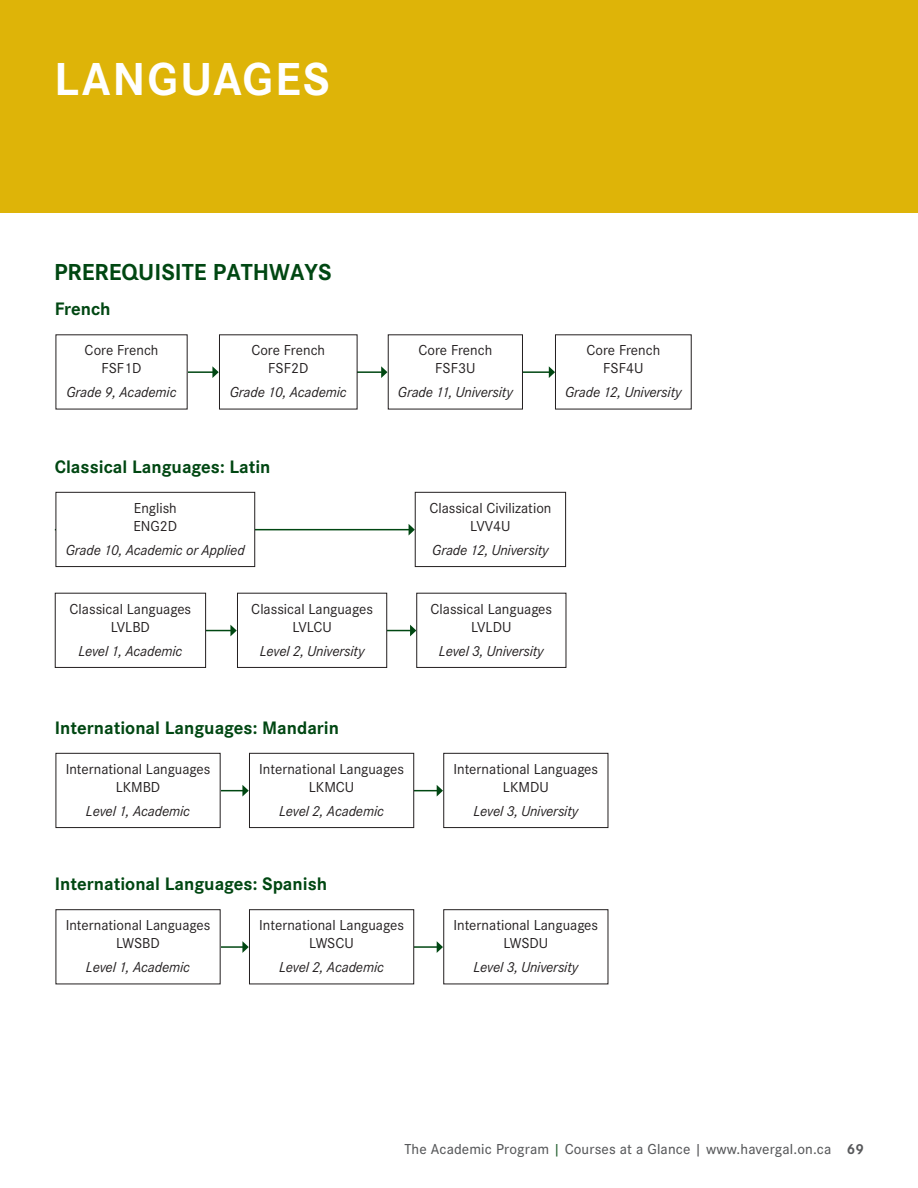
<style>
.page{position:relative;width:918px;height:1188px;background:#fff}
.page>*{position:absolute;margin:0;border:0;box-sizing:border-box;transform-origin:0 0}
.t1{font:700 48px "Corporate S";letter-spacing:.04em;color:#fff}
.t2{font:700 24px "Corporate S";color:#004712}
.t3{font:700 18.75px "Corporate S";color:#004712}
.t4{font:15px/18px "Corporate S";color:#231f20;text-align:center}
.t5{font:italic 15px "Corporate S";letter-spacing:-.01em;color:#231f20}
.t6{font:500 15px "Corporate S";letter-spacing:.01em;color:#58595b}
.s1{color:#276232}
.s2{font-weight:700}
</style>
<div class="page">
<div style="left:0;top:0;width:918px;height:213px;background:#deb408"></div>
<hr style="left:123px;top:371px;width:90px;height:2px;background:#004712">
<svg style="left:212px;top:366px;width:7px;height:12px"></svg>
<hr style="left:153px;top:790px;width:90px;height:1px;background:#004712">
<svg style="left:242px;top:785px;width:7px;height:12px"></svg>
<hr style="left:153px;top:946px;width:90px;height:2px;background:#004712">
<svg style="left:242px;top:941px;width:7px;height:12px"></svg>
<hr style="left:55px;top:529px;width:354px;height:1px;background:#004712">
<svg style="left:409px;top:524px;width:6px;height:12px"></svg>
<hr style="left:291px;top:371px;width:91px;height:2px;background:#004712">
<svg style="left:381px;top:366px;width:6px;height:12px"></svg>
<hr style="left:347px;top:790px;width:90px;height:1px;background:#004712">
<svg style="left:437px;top:785px;width:6px;height:11px"></svg>
<hr style="left:347px;top:946px;width:90px;height:2px;background:#004712">
<svg style="left:437px;top:941px;width:6px;height:12px"></svg>
<hr style="left:141px;top:630px;width:90px;height:1px;background:#004712">
<svg style="left:230px;top:625px;width:7px;height:11px"></svg>
<hr style="left:459px;top:371px;width:91px;height:2px;background:#004712">
<svg style="left:549px;top:366px;width:6px;height:12px"></svg>
<hr style="left:320px;top:630px;width:91px;height:1px;background:#004712">
<svg style="left:410px;top:625px;width:6px;height:11px"></svg>
<div style="left:388px;top:335px;width:134px;height:74px;background:#fff"></div>
<div style="left:388px;top:334px;width:135px;height:75px;border:1px solid #231f20"></div>
<div style="left:443px;top:753px;width:165px;height:75px;border:1px solid #231f20"></div>
<div style="left:443px;top:909px;width:165px;height:75px;border:1px solid #231f20"></div>
<div style="left:237px;top:593px;width:150px;height:74px;background:#fff"></div>
<div style="left:237px;top:593px;width:150px;height:75px;border:1px solid #231f20"></div>
<div style="left:555px;top:334px;width:137px;height:75px;border:1px solid #231f20"></div>
<div style="left:416px;top:593px;width:150px;height:75px;border:1px solid #231f20"></div>
<div style="left:56px;top:335px;width:131px;height:74px;background:#fff"></div>
<div style="left:56px;top:753px;width:164px;height:75px;background:#fff"></div>
<div style="left:56px;top:753px;width:165px;height:75px;border:1px solid #231f20"></div>
<div style="left:56px;top:910px;width:164px;height:74px;background:#fff"></div>
<div style="left:56px;top:909px;width:165px;height:75px;border:1px solid #231f20"></div>
<div style="left:56px;top:492px;width:199px;height:75px;background:#fff"></div>
<div style="left:56px;top:492px;width:199px;height:75px;border:1px solid #231f20"></div>
<div style="left:219px;top:335px;width:138px;height:74px;background:#fff"></div>
<div style="left:249px;top:753px;width:165px;height:75px;background:#fff"></div>
<div style="left:249px;top:753px;width:165px;height:75px;border:1px solid #231f20"></div>
<div style="left:249px;top:910px;width:165px;height:74px;background:#fff"></div>
<div style="left:249px;top:909px;width:165px;height:75px;border:1px solid #231f20"></div>
<div style="left:415px;top:492px;width:151px;height:75px;border:1px solid #231f20"></div>
<div style="left:55px;top:593px;width:151px;height:74px;background:#fff"></div>
<div style="left:55px;top:593px;width:151px;height:75px;border:1px solid #231f20"></div>
<h1 class="t1" style="left:54px;top:52px;width:278px">LANGUAGES</h1>
<h2 class="t2" style="left:54px;top:258px;width:279px">PREREQUISITE PATHWAYS</h2>
<p class="t3" style="left:55px;top:298px;width:57px">French</p>
<p class="t4" style="left:85px;top:341px;width:75px">Core French<br>FSF1D</p>
<p class="t5" style="left:66px;top:384px;width:112px">Grade 9, Academic</p>
<p class="t4" style="left:251px;top:341px;width:75px">Core French<br>FSF2D</p>
<p class="t5" style="left:230px;top:384px;width:119px">Grade 10, Academic</p>
<p class="t3" style="left:55px;top:456px;width:217px">Classical Languages: Latin</p>
<p class="t4" style="left:133px;top:499px;width:45px;text-align:left">English<br>ENG2D</p>
<p class="t5" style="left:66px;top:541px;width:180px">Grade 10, Academic or Applied</p>
<p class="t4" style="left:70px;top:600px;width:123px">Classical Languages<br>LVLBD</p>
<p class="t5" style="left:78px;top:642px;width:106px">Level 1, Academic</p>
<p class="t4" style="left:251px;top:600px;width:123px">Classical Languages<br>LVLCU</p>
<p class="t5" style="left:260px;top:642px;width:106px">Level 2, University</p>
<p class="t3" style="left:55px;top:717px;width:286px">International Languages: Mandarin</p>
<p class="t4" style="left:418px;top:341px;width:75px">Core French<br>FSF3U</p>
<p class="t5" style="left:398px;top:384px;width:116px">Grade 11, University</p>
<p class="t4" style="left:586px;top:341px;width:75px">Core French<br>FSF4U</p>
<p class="t5" style="left:565px;top:384px;width:118px">Grade 12, University</p>
<p class="t4" style="left:429px;top:499px;width:124px">Classical Civilization<br>LVV4U</p>
<p class="t5" style="left:432px;top:541px;width:118px">Grade 12, University</p>
<p class="t4" style="left:431px;top:600px;width:123px">Classical Languages<br>LVLDU</p>
<p class="t5" style="left:439px;top:642px;width:106px">Level 3, University</p>
<p class="t4" style="left:66px;top:760px;width:146px">International Languages<br>LKMBD</p>
<p class="t5" style="left:86px;top:802px;width:106px">Level 1, Academic</p>
<p class="t4" style="left:259px;top:760px;width:146px">International Languages<br>LKMCU</p>
<p class="t5" style="left:279px;top:802px;width:106px">Level 2, Academic</p>
<p class="t3" style="left:55px;top:873px;width:274px">International Languages: Spanish</p>
<p class="t4" style="left:66px;top:916px;width:146px">International Languages<br>LWSBD</p>
<p class="t5" style="left:86px;top:959px;width:106px">Level 1, Academic</p>
<p class="t4" style="left:259px;top:916px;width:146px">International Languages<br>LWSCU</p>
<p class="t5" style="left:279px;top:959px;width:106px">Level 2, Academic</p>
<p class="t4" style="left:454px;top:760px;width:146px">International Languages<br>LKMDU</p>
<p class="t5" style="left:473px;top:802px;width:106px">Level 3, University</p>
<p class="t4" style="left:454px;top:916px;width:146px">International Languages<br>LWSDU</p>
<p class="t5" style="left:473px;top:959px;width:106px">Level 3, University</p>
<p class="t6" style="left:404px;top:1141px;width:461px">The Academic Program <span class="s1">|</span> Courses at a Glance | www.havergal.on.ca <span class="s2">69</span></p>
</div>
